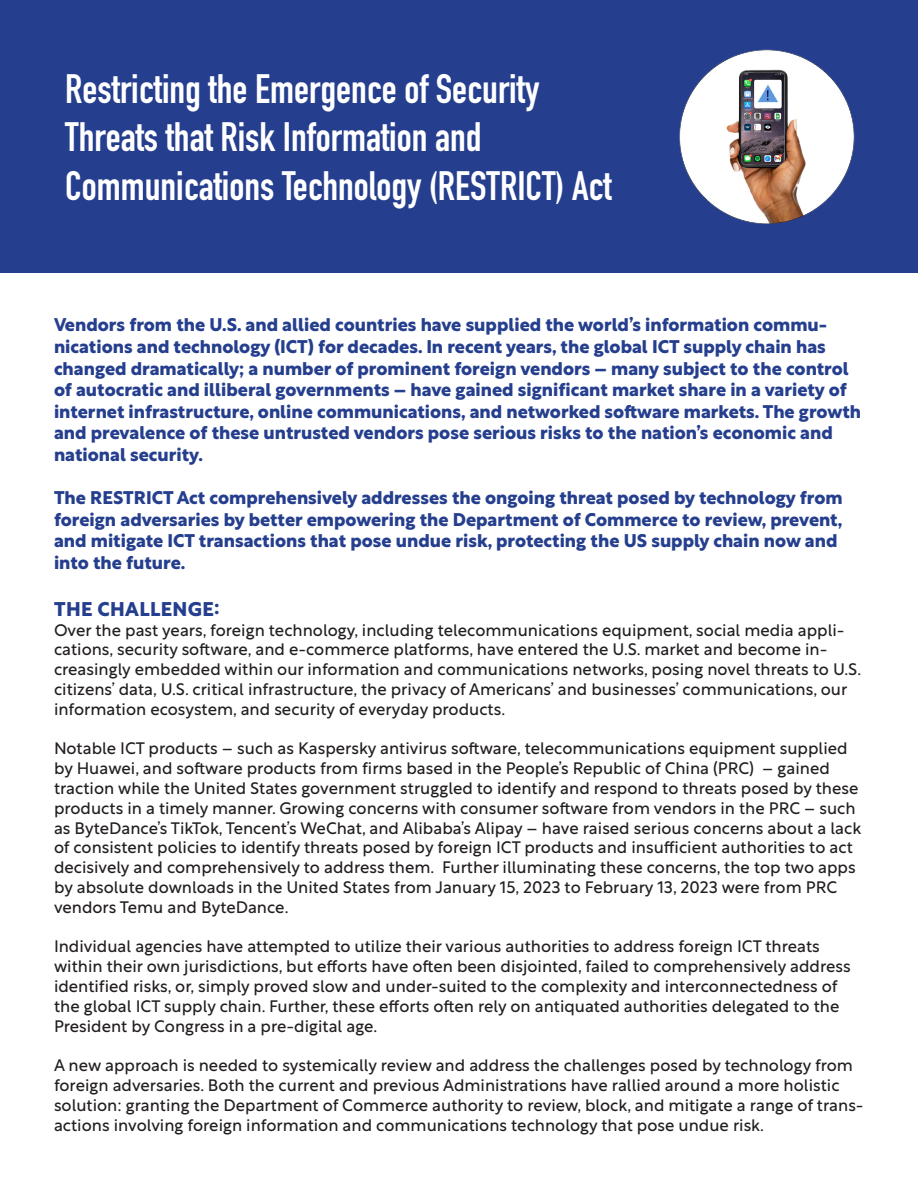
<style>
.page{position:relative;width:918px;height:1188px;background:#fff}
.page>*{position:absolute;margin:0;border:0;box-sizing:border-box;transform-origin:0 0}
.t1{font:700 40.5px/48.6px "DIN Condensed";color:#fff}
.t2{font:700 19.5px "Rustica";letter-spacing:.02em;color:#253f8e}
.t3{font:700 18px/21.6px "Rustica";color:#253f8e}
.t4{font:16.5px/19.8px "Rustica";color:#231f20}
</style>
<div class="page">
<div style="left:0;top:0;width:918px;height:273px;background:#253f8e"></div>
<img style="left:679px;top:49px;width:176px;height:175px">
<p class="t1" style="left:65px;top:64px;width:548px">Restricting the Emergence of Security<br>Threats that Risk Information and<br>Communications Technology (RESTRICT) Act</p>
<p class="t3" style="left:54px;top:313px;width:809px">Vendors from the U.S. and allied countries have supplied the world’s information commu&shy;nications and technology (ICT) for decades. In recent years, the global ICT supply chain has changed dramatically; a number of prominent foreign vendors – many subject to the control of autocratic and illiberal governments – have gained significant market share in a variety of internet infrastructure, online communications, and networked software markets. The growth and prevalence of these untrusted vendors pose serious risks to the nation’s economic and national security.</p>
<p class="t3" style="left:54px;top:485px;width:790px">The RESTRICT Act comprehensively addresses the ongoing threat posed by technology from foreign adversaries by better empowering the Department of Commerce to review, prevent, and mitigate ICT transactions that pose undue risk, protecting the US supply chain now and into the future.</p>
<p class="t2" style="left:54px;top:592px;width:167px">THE CHALLENGE:</p>
<p class="t4" style="left:54px;top:618px;width:809px">Over the past years, foreign technology, including telecommunications equipment, social media appli&shy;cations, security software, and e-commerce platforms, have entered the U.S. market and become in&shy;creasingly embedded within our information and communications networks, posing novel threats to U.S. citizens’ data, U.S. critical infrastructure, the privacy of Americans’ and businesses’ communications, our information ecosystem, and security of everyday products.</p>
<p class="t4" style="left:54px;top:737px;width:809px">Notable ICT products – such as Kaspersky antivirus software, telecommunications equipment supplied by Huawei, and software products from firms based in the People’s Republic of China (PRC) – gained traction while the United States government struggled to identify and respond to threats posed by these products in a timely manner. Growing concerns with consumer software from vendors in the PRC – such as ByteDance’s TikTok, Tencent’s WeChat, and Alibaba’s Alipay – have raised serious concerns about a lack of consistent policies to identify threats posed by foreign ICT products and insufficient authorities to act decisively and comprehensively to address them. Further illuminating these concerns, the top two apps by absolute downloads in the United States from January 15, 2023 to February 13, 2023 were from PRC vendors Temu and ByteDance.</p>
<p class="t4" style="left:54px;top:935px;width:798px">Individual agencies have attempted to utilize their various authorities to address foreign ICT threats within their own jurisdictions, but efforts have often been disjointed, failed to comprehensively address identified risks, or, simply proved slow and under-suited to the complexity and interconnectedness of the global ICT supply chain. Further, these efforts often rely on antiquated authorities delegated to the President by Congress in a pre-digital age.</p>
<p class="t4" style="left:54px;top:1054px;width:811px">A new approach is needed to systemically review and address the challenges posed by technology from foreign adversaries. Both the current and previous Administrations have rallied around a more holistic solution: granting the Department of Commerce authority to review, block, and mitigate a range of trans&shy;actions involving foreign information and communications technology that pose undue risk.</p>
</div>
